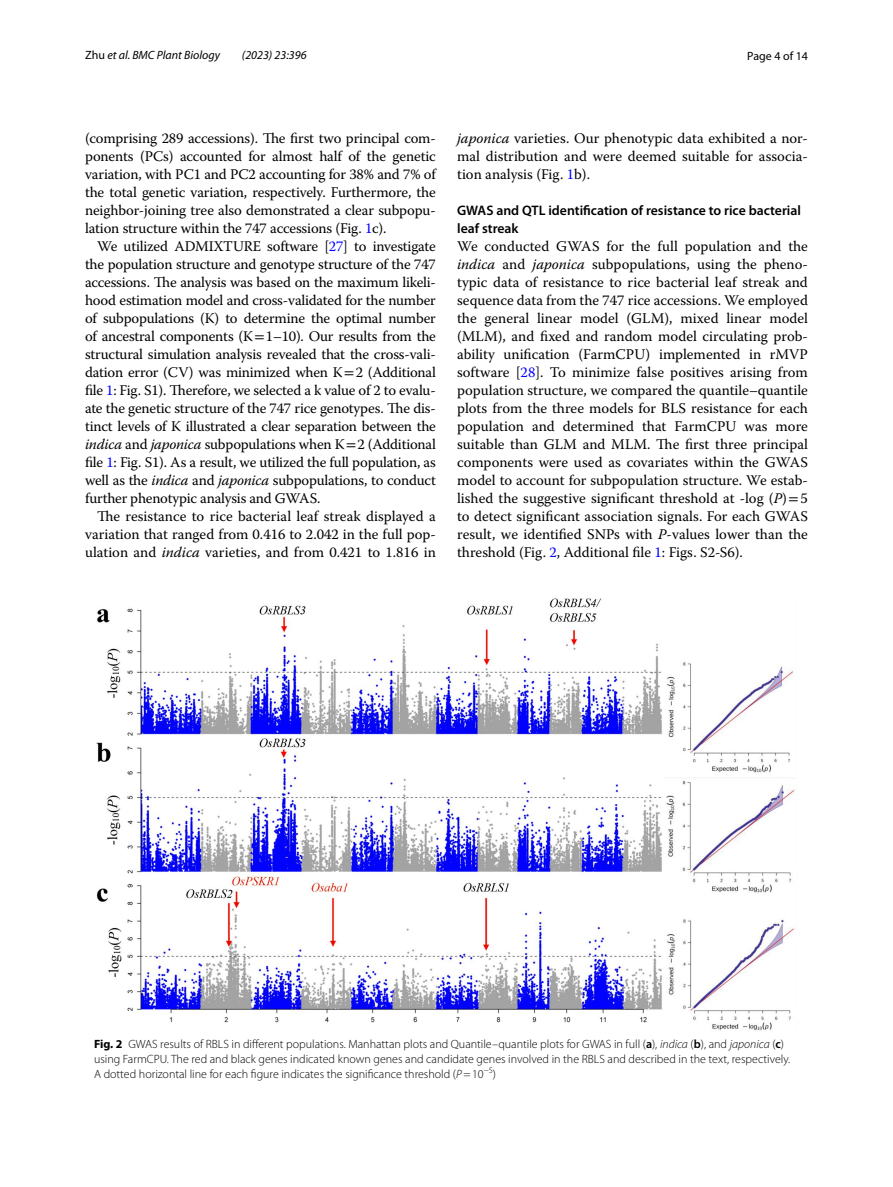
<style>
.page{position:relative;width:893px;height:1187px;background:#fff}
.page>*{position:absolute;margin:0;border:0;box-sizing:border-box;transform-origin:0 0}
.t1{font:14.7px/18px "Warnock Pro";color:#000;text-align:justify}
.t2{font:600 13.8px/18px "Myriad Pro";color:#000}
.t3{font:300 12px/15px "Myriad Pro";color:#000}
.t4{font:italic 12px "Myriad Pro";color:#000}
.t5{font:12px "Myriad Pro";color:#000}
.s1{font-style:normal}
.s2{color:#00f}
.s3{font-family:"STIX"}
.s4{font-style:italic}
.s5{font-weight:700}
.s6{font-weight:600}
</style>
<div class="page">
<img style="left:96px;top:599px;width:699px;height:432px">
<p class="t4" style="left:85px;top:48px;width:137px"><span class="s1">Zhu</span> et al. BMC Plant Biology</p>
<p class="t4" style="left:242px;top:48px;width:66px">(2023) 23:396</p>
<p class="t5" style="left:747px;top:48px;width:62px">Page 4 of 14</p>
<p class="t1" style="left:85px;top:128px;width:352px">(comprising 289 accessions). The first two principal com&shy;ponents (PCs) accounted for almost half of the genetic variation, with PC1 and PC2 accounting for 38% and 7% of the total genetic variation, respectively. Furthermore, the neighbor-joining tree also demonstrated a clear subpopu&shy;lation structure within the 747 accessions (Fig. <span class="s2">1</span>c).</p>
<p class="t1" style="left:85px;top:236px;width:352px;text-indent:12px">We utilized ADMIXTURE software [<span class="s2">27</span>] to investigate the population structure and genotype structure of the 747 accessions. The analysis was based on the maximum likeli&shy;hood estimation model and cross-validated for the number of subpopulations (K) to determine the optimal number of ancestral components (K<span class="s3">=</span>1–10). Our results from the structural simulation analysis revealed that the cross-vali&shy;dation error (CV) was minimized when K<span class="s3">=</span>2 (Additional file <span class="s2">1</span>: Fig. S1). Therefore, we selected a k value of 2 to evalu&shy;ate the genetic structure of the 747 rice genotypes. The dis&shy;tinct levels of K illustrated a clear separation between the <span class="s4">indica</span> and <span class="s4">japonica</span> subpopulations when K<span class="s3">=</span>2 (Additional file <span class="s2">1</span>: Fig. S1). As a result, we utilized the full population, as well as the <span class="s4">indica</span> and <span class="s4">japonica</span> subpopulations, to conduct further phenotypic analysis and GWAS.</p>
<p class="t1" style="left:85px;top:506px;width:352px;text-indent:12px">The resistance to rice bacterial leaf streak displayed a variation that ranged from 0.416 to 2.042 in the full pop&shy;ulation and <span class="s4">indica</span> varieties, and from 0.421 to 1.816 in</p>
<p class="t1" style="left:457px;top:128px;width:352px"><span class="s4">japonica</span> varieties. Our phenotypic data exhibited a nor&shy;mal distribution and were deemed suitable for associa&shy;tion analysis (Fig. <span class="s2">1</span>b).</p>
<p class="t2" style="left:457px;top:201px;width:345px">GWAS and QTL identification of resistance to rice bacterial leaf streak</p>
<p class="t1" style="left:457px;top:236px;width:352px">We conducted GWAS for the full population and the <span class="s4">indica</span> and <span class="s4">japonica</span> subpopulations, using the pheno&shy;typic data of resistance to rice bacterial leaf streak and sequence data from the 747 rice accessions. We employed the general linear model (GLM), mixed linear model (MLM), and fixed and random model circulating prob&shy;ability unification (FarmCPU) implemented in rMVP software [<span class="s2">28</span>]. To minimize false positives arising from population structure, we compared the quantile–quantile plots from the three models for BLS resistance for each population and determined that FarmCPU was more suitable than GLM and MLM. The first three principal components were used as covariates within the GWAS model to account for subpopulation structure. We estab&shy;lished the suggestive significant threshold at -log (<span class="s4">P</span>)<span class="s3">=</span>5 to detect significant association signals. For each GWAS result, we identified SNPs with <span class="s4">P</span>-values lower than the threshold (Fig. <span class="s2">2</span>, Additional file <span class="s2">1</span>: Figs. S2-S6).</p>
<p class="t3" style="left:94px;top:1036px;width:698px"><span class="s5">Fig. 2</span> GWAS results of RBLS in different populations. Manhattan plots and Quantile–quantile plots for GWAS in full (<span class="s6">a</span>), <span class="s4">indica</span> (<span class="s6">b</span>), and <span class="s4">japonica</span> (<span class="s6">c</span>) using FarmCPU. The red and black genes indicated known genes and candidate genes involved in the RBLS and described in the text, respectively.<br>A dotted horizontal line for each figure indicates the significance threshold (<span class="s4">P</span>= -10<sup>−5</sup>)</p>
</div>
